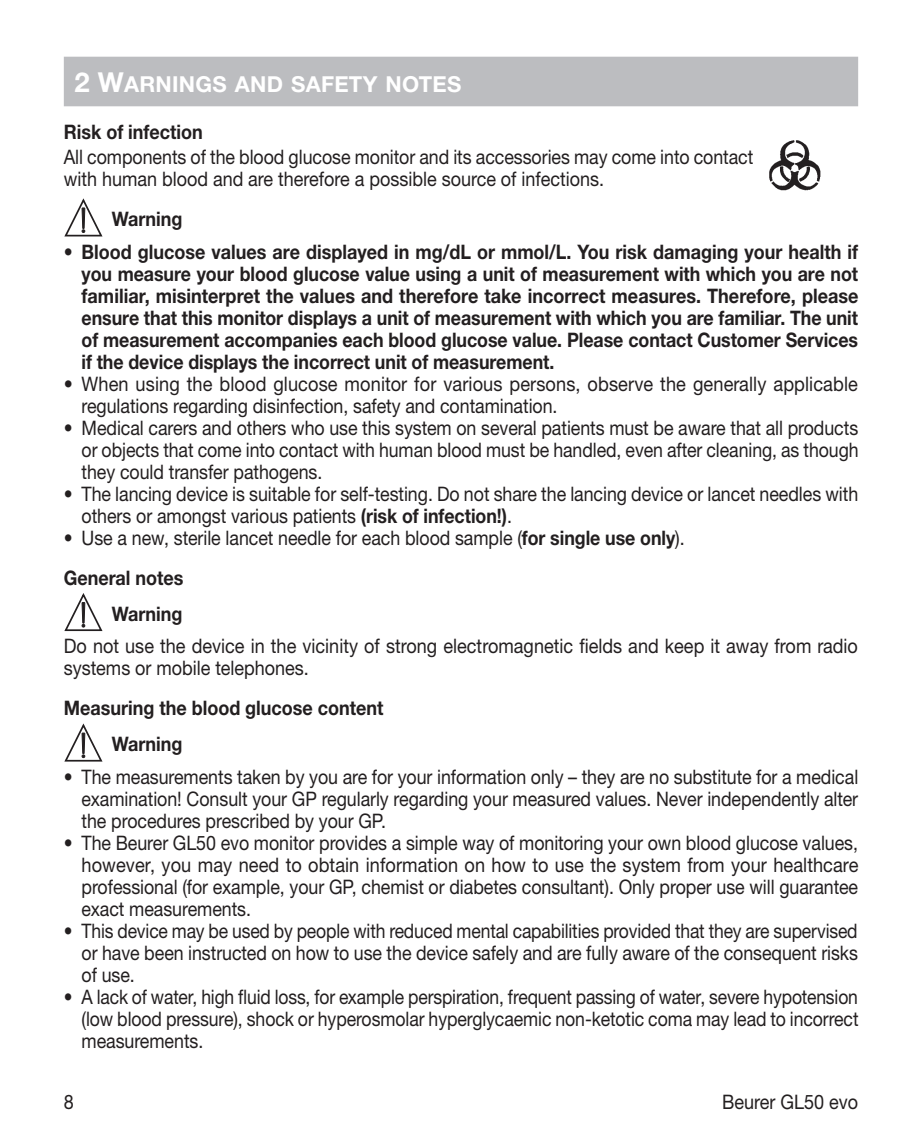
<style>
.page{position:relative;width:922px;height:1134px;background:#fff}
.page>*{position:absolute;margin:0;border:0;box-sizing:border-box;transform-origin:0 0}
.t1{font:22px "Helvetica Neue LTW1 G Bd SC800";letter-spacing:.015em;color:#fff}
.t2{font:20px/22px "Helvetica Neue LTW1 G";letter-spacing:-.005em;color:#231f20;scale:.89 1}
.t3{font:700 20px/22px "Helvetica Neue LTW1 G";color:#231f20;text-align:justify;scale:.9 1}
.t4{font:20px/22px "Helvetica Neue LTW1 G";letter-spacing:-.005em;color:#231f20;text-align:justify;scale:.88 1}
.t5{font:20px/22px "Helvetica Neue LTW1 G";letter-spacing:-.005em;color:#231f20;scale:.91 1}
.t6{font:20px/22px "Helvetica Neue LTW1 G";letter-spacing:-.005em;color:#231f20;scale:.9 1}
.s1{font-size:27.5px}
.s2{font-weight:400}
.s3{font-weight:700}
</style>
<div class="page">
<div style="left:64px;top:57px;width:793px;height:49px;background:#bcbdc0"></div>
<svg style="left:64px;top:198px;width:39px;height:39px"></svg>
<div style="left:82px;top:208px;width:3px;height:21px;border:1px solid #231f20"></div>
<svg style="left:64px;top:593px;width:39px;height:38px"></svg>
<div style="left:82px;top:602px;width:3px;height:21px;border:1px solid #231f20"></div>
<svg style="left:64px;top:723px;width:39px;height:39px"></svg>
<div style="left:82px;top:733px;width:3px;height:21px;border:1px solid #231f20"></div>
<img style="left:769px;top:140px;width:52px;height:51px">
<p class="t1" style="left:74px;top:71px;width:388px"><span class="s1">2 W</span>ARNINGS AND SAFETY NOTES</p>
<p class="t3" style="left:64px;top:121px;width:156px">Risk of infection</p>
<p class="t2" style="left:64px;top:146px;width:776px">All components of the blood glucose monitor and its accessories may come into contact with human blood and are therefore a possible source of infections.</p>
<p class="t3" style="left:112px;top:208px;width:80px">Warning</p>
<p class="t3" style="left:81px;top:241px;width:864px;text-indent:-18px"><span class="s2">•</span> Blood glucose values are displayed in mg/dL or mmol/L. You risk damaging your health if you measure your blood glucose value using a unit of measurement with which you are not familiar, misinterpret the values and therefore take incorrect measures. Therefore, please ensure that this monitor displays a unit of measurement with which you are familiar. The unit of measurement accompanies each blood glucose value. Please contact Customer Services if the device displays the incorrect unit of measurement.</p>
<p class="t5" style="left:81px;top:373px;width:854px;text-indent:-18px">• When using the blood glucose monitor for various persons, observe the generally applicable regulations regarding disinfection, safety and contamination.</p>
<p class="t2" style="left:81px;top:417px;width:874px;text-align:justify;text-indent:-18px">• Medical carers and others who use this system on several patients must be aware that all products or objects that come into contact with human blood must be handled, even after cleaning, as though they could transfer pathogens.</p>
<p class="t2" style="left:81px;top:483px;width:874px;text-indent:-18px">• The lancing device is suitable for self-testing. Do not share the lancing device or lancet needles with others or amongst various patients <span class="s3">(risk of infection!)</span>.</p>
<p class="t2" style="left:64px;top:518px;width:699px;line-height:39.8px">• Use a new, sterile lancet needle for each blood sample (<span class="s3">for single use only</span>).<br><span class="s3">General notes</span></p>
<p class="t3" style="left:112px;top:602px;width:80px">Warning</p>
<p class="t6" style="left:64px;top:635px;width:883px">Do not use the device in the vicinity of strong electromagnetic fields and keep it away from radio systems or mobile telephones.</p>
<p class="t3" style="left:112px;top:690px;width:303px;line-height:36.2px;text-indent:-48px">Measuring the blood glucose content<br>Warning</p>
<p class="t2" style="left:81px;top:766px;width:874px;text-align:justify;text-indent:-18px">• The measurements taken by you are for your information only – they are no substitute for a medical examination! Consult your GP regularly regarding your measured values. Never independently alter the procedures prescribed by your GP.</p>
<p class="t2" style="left:81px;top:832px;width:874px;text-align:justify;text-indent:-18px">• The Beurer GL50 evo monitor provides a simple way of monitoring your own blood glucose values, however, you may need to obtain information on how to use the system from your healthcare professional (for example, your GP, chemist or diabetes consultant). Only proper use will guarantee exact measurements.</p>
<p class="t4" style="left:81px;top:920px;width:883px;text-indent:-18px">• This device may be used by people with reduced mental capabilities provided that they are supervised or have been instructed on how to use the device safely and are fully aware of the consequent risks of use.</p>
<p class="t4" style="left:81px;top:986px;width:884px;text-indent:-18px">• A lack of water, high fluid loss, for example perspiration, frequent passing of water, severe hypotension (low blood pressure), shock or hyperosmolar hyperglycaemic non-ketotic coma may lead to incorrect measurements.</p>
<p class="t6" style="left:64px;top:1091px;width:13px">8</p>
<p class="t6" style="left:722px;top:1091px;width:152px">Beurer GL50 evo</p>
</div>
